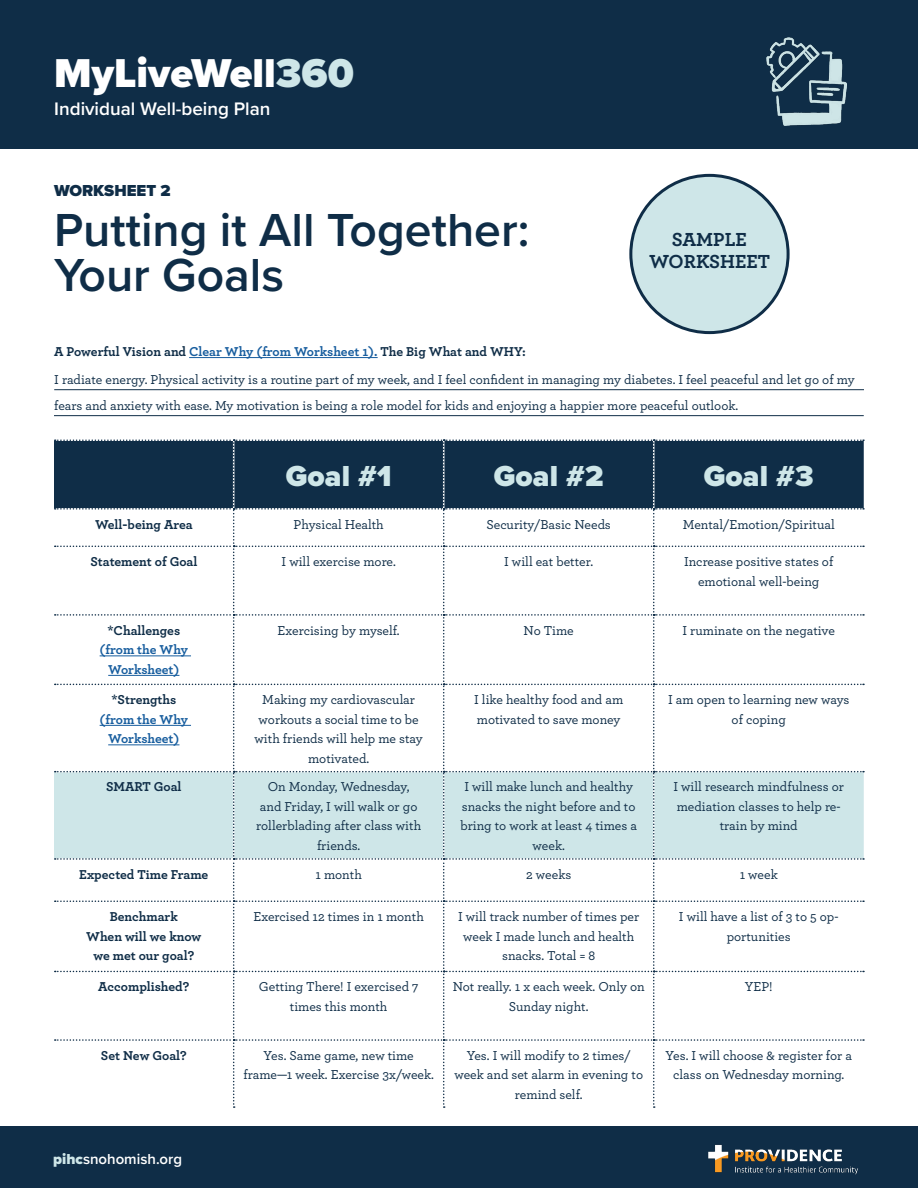
<style>
.page{position:relative;width:918px;height:1188px;background:#fff}
.page>*{position:absolute;margin:0;border:0;box-sizing:border-box;transform-origin:0 0}
.t1{font:600 48px "Proxima Nova";color:#0f2d47}
.t2{font:900 41.7px "Proxima Nova";color:#fff}
.t3{font:900 30px "Proxima Nova";color:#cee6e8}
.t4{font:700 19.8px "Archer";color:#0f2d47}
.t5{font:600 18.75px "Proxima Nova";color:#fff}
.t6{font:900 16.5px "Proxima Nova";color:#0f2d47}
.t7{font:600 15px "Proxima Nova";color:#fff}
.t8{font:500 13.5px/19.5px "Archer";color:#0f2d47;text-align:center}
.t9{font:700 13.5px/19.5px "Archer";color:#0f2d47;text-align:center}
.t10{font:700 13.5px/19.5px "Archer";color:#175d9e;text-align:center}
.s1{color:#cee6e8}
.s2{color:#175d9e}
.s3{color:#0f2d47}
.s4{font-weight:900;color:#cee6e8}
</style>
<div class="page">
<div style="left:631px;top:175px;width:157px;height:158px;background:#cee6e8;border-radius:50%"></div>
<div style="left:629px;top:174px;width:161px;height:160px;border:3px solid #0f2d47;border-radius:50%"></div>
<div style="left:0;top:0;width:918px;height:148px;background:#0f2d47"></div>
<div style="left:0;top:1127px;width:918px;height:61px;background:#0f2d47"></div>
<img style="left:766px;top:38px;width:81px;height:88px">
<svg style="left:55px;top:440px;width:809px;height:668px"></svg>
<hr style="left:100px;top:656px;width:91px;height:1px;background:#175d9e">
<hr style="left:108px;top:675px;width:71px;height:1px;background:#175d9e">
<hr style="left:100px;top:725px;width:91px;height:1px;background:#175d9e">
<hr style="left:108px;top:745px;width:71px;height:1px;background:#175d9e">
<hr style="left:189px;top:357px;width:189px;height:1px;background:#175d9e">
<hr style="left:54px;top:389px;width:810px;height:1px;background:#0f2d47">
<hr style="left:54px;top:415px;width:810px;height:1px;background:#0f2d47">
<img style="left:708px;top:1144px;width:150px;height:31px">
<div style="left:729px;top:1138px;width:67px;height:10px;background:#0f2d47"></div>
<p class="t2" style="left:54px;top:42px;width:301px">MyLiveWell<span class="s1">360</span></p>
<p class="t5" style="left:54px;top:95px;width:218px">Individual Well-being Plan</p>
<p class="t6" style="left:54px;top:178px;width:118px">WORKSHEET 2</p>
<p class="t1" style="left:54px;top:194px;width:477px">Putting it All Together:</p>
<p class="t1" style="left:54px;top:239px;width:232px">Your Goals</p>
<p class="t9" style="left:54px;top:341px;width:473px">A Powerful Vision and <span class="s2">Clear Why (from Worksheet 1).</span> The Big What and WHY:</p>
<p class="t4" style="left:672px;top:224px;width:77px">SAMPLE</p>
<p class="t4" style="left:649px;top:245px;width:122px">WORKSHEET</p>
<p class="t8" style="left:54px;top:366px;width:802px;line-height:25.5px;text-align:left">I radiate energy. Physical activity is a routine part of my week, and I feel confident in managing my diabetes. I feel peaceful and let go of my fears and anxiety with ease. My motivation is being a role model for kids and enjoying a happier more peaceful outlook.</p>
<p class="t3" style="left:286px;top:454px;width:107px">Goal #1</p>
<p class="t3" style="left:494px;top:454px;width:111px">Goal #2</p>
<p class="t3" style="left:704px;top:454px;width:111px">Goal #3</p>
<p class="t9" style="left:95px;top:514px;width:99px">Well-being Area</p>
<p class="t8" style="left:294px;top:514px;width:92px">Physical Health</p>
<p class="t8" style="left:487px;top:514px;width:126px">Security/Basic Needs</p>
<p class="t8" style="left:683px;top:514px;width:154px">Mental/Emotion/Spiritual</p>
<p class="t9" style="left:90px;top:551px;width:109px">Statement of Goal</p>
<p class="t8" style="left:282px;top:551px;width:116px">I will exercise more.</p>
<p class="t8" style="left:504px;top:551px;width:91px">I will eat better.</p>
<p class="t8" style="left:684px;top:551px;width:151px">Increase positive states of emotional well-being</p>
<p class="t10" style="left:100px;top:620px;width:90px"><span class="s3">*Challenges </span>(from the Why<br>Worksheet)</p>
<p class="t8" style="left:278px;top:620px;width:124px">Exercising by myself.</p>
<p class="t8" style="left:524px;top:620px;width:52px">No Time</p>
<p class="t8" style="left:682px;top:620px;width:154px">I ruminate on the negative</p>
<p class="t9" style="left:111px;top:689px;width:66px">*Strengths</p>
<p class="t10" style="left:100px;top:709px;width:90px">(from the Why<br>Worksheet)</p>
<p class="t8" style="left:255px;top:689px;width:170px">Making my cardiovascular workouts a social time to be with friends will help me stay motivated.</p>
<p class="t8" style="left:474px;top:689px;width:151px;text-align:left">I like healthy food and am motivated to save money</p>
<p class="t8" style="left:668px;top:689px;width:183px">I am open to learning new ways of coping</p>
<p class="t9" style="left:106px;top:776px;width:77px">SMART Goal</p>
<p class="t8" style="left:256px;top:777px;width:166px">On Monday, Wednesday, and Friday, I will walk or go rollerblading after class with friends.</p>
<p class="t8" style="left:460px;top:777px;width:178px">I will make lunch and healthy snacks the night before and to bring to work at least 4 times a week.</p>
<p class="t8" style="left:673px;top:777px;width:172px">I will research mindfulness or mediation classes to help re&shy;train by mind</p>
<p class="t9" style="left:79px;top:864px;width:131px">Expected Time Frame</p>
<p class="t8" style="left:316px;top:864px;width:48px">1 month</p>
<p class="t8" style="left:526px;top:864px;width:47px">2 weeks</p>
<p class="t8" style="left:740px;top:864px;width:40px">1 week</p>
<p class="t9" style="left:110px;top:906px;width:70px">Benchmark</p>
<p class="t9" style="left:86px;top:925px;width:117px">When will we know we met our goal?</p>
<p class="t8" style="left:253px;top:906px;width:172px">Exercised 12 times in 1 month</p>
<p class="t8" style="left:458px;top:906px;width:183px">I will track number of times per week I made lunch and health snacks. Total = 8</p>
<p class="t8" style="left:679px;top:906px;width:161px">I will have a list of 3 to 5 op&shy;portunities</p>
<p class="t9" style="left:98px;top:976px;width:93px">Accomplished?</p>
<p class="t8" style="left:259px;top:976px;width:161px">Getting There! I exercised 7 times this month</p>
<p class="t8" style="left:453px;top:976px;width:194px">Not really. 1 x each week. Only on<br>Sunday night.</p>
<p class="t8" style="left:745px;top:976px;width:29px">YEP!</p>
<p class="t9" style="left:101px;top:1045px;width:87px">Set New Goal?</p>
<p class="t8" style="left:243px;top:1045px;width:192px">Yes. Same game, new time frame—1 week. Exercise 3x/week.</p>
<p class="t8" style="left:454px;top:1045px;width:190px">Yes. I will modify to 2 times/ week and set alarm in evening to remind self.</p>
<p class="t8" style="left:666px;top:1045px;width:188px">Yes. I will choose &amp; register for a class on Wednesday morning.</p>
<p class="t7" style="left:53px;top:1148px;width:130px"><span class="s4">pihc</span>snohomish.org</p>
</div>
